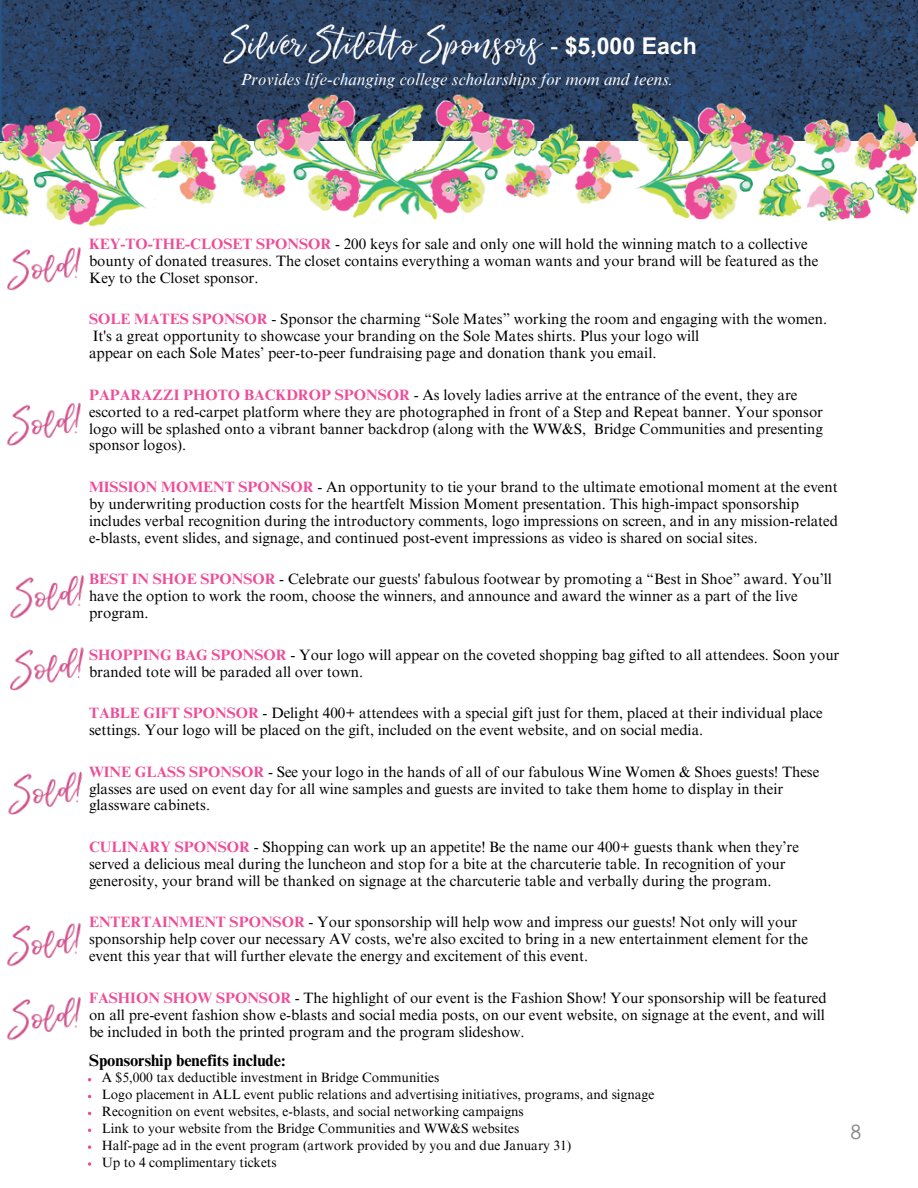
<style>
.page{position:relative;width:918px;height:1188px;background:#fff}
.page>*{position:absolute;margin:0;border:0;box-sizing:border-box;transform-origin:0 0}
.t1{font:700 23.1px "Arial MT Pro";color:#fff}
.t2{font:19.8px "TT Rounds Condensed";color:#888}
.t3{font:italic 16.5px "Times NRMT Pro";letter-spacing:.01em;color:#fff}
.t4{font:700 16.5px "Times NRMT Pro";color:#000}
.t5{font:15px/16.8px "Times NRMT Pro";color:#000}
.t6{font:13.5px "Times NRMT Pro";color:#000}
.s1{font-weight:400}
.s2{font-weight:700;color:#ed4d98}
</style>
<div class="page">
<img style="left:0;top:0;width:918px;height:141px">
<svg style="left:88px;top:1145px;width:3px;height:4px"></svg>
<svg style="left:88px;top:1162px;width:3px;height:4px"></svg>
<img style="left:0;top:74px;width:917px;height:153px">
<img style="left:215px;top:3px;width:337px;height:82px">
<img style="left:8px;top:771px;width:75px;height:44px">
<img style="left:7px;top:247px;width:74px;height:44px">
<img style="left:10px;top:647px;width:74px;height:44px">
<img style="left:7px;top:997px;width:74px;height:44px">
<img style="left:10px;top:575px;width:75px;height:44px">
<img style="left:7px;top:923px;width:74px;height:44px">
<img style="left:7px;top:402px;width:74px;height:44px">
<p class="t1" style="left:551px;top:38px;width:148px"><span class="s1">-</span> $5,000 Each</p>
<p class="t3" style="left:240px;top:73px;width:435px">Provides life-changing college scholarships for mom and teens.</p>
<h3 class="t5" style="left:89px;top:237px;width:731px"><span class="s2">KEY-TO-THE-CLOSET SPONSOR</span> - 200 keys for sale and only one will hold the winning match to a collective bounty of donated treasures. The closet contains everything a woman wants and your brand will be featured as the<br>Key to the Closet sponsor.</h3>
<h3 class="t5" style="left:89px;top:313px;width:740px"><span class="s2">SOLE MATES SPONSOR</span> - Sponsor the charming “Sole Mates” working the room and engaging with the women.<br>It's a great opportunity to showcase your branding on the Sole Mates shirts. Plus your logo will<br>appear on each Sole Mates’ peer-to-peer fundraising page and donation thank you email.</h3>
<h3 class="t5" style="left:89px;top:388px;width:736px"><span class="s2">PAPARAZZI PHOTO BACKDROP SPONSOR</span> - As lovely ladies arrive at the entrance of the event, they are escorted to a red-carpet platform where they are photographed in front of a Step and Repeat banner. Your sponsor logo will be splashed onto a vibrant banner backdrop (along with the WW&amp;S, Bridge Communities and presenting sponsor logos).</h3>
<h3 class="t5" style="left:89px;top:480px;width:751px"><span class="s2">MISSION MOMENT SPONSOR</span> - An opportunity to tie your brand to the ultimate emotional moment at the event by underwriting production costs for the heartfelt Mission Moment presentation. This high-impact sponsorship includes verbal recognition during the introductory comments, logo impressions on screen, and in any mission-related e-blasts, event slides, and signage, and continued post-event impressions as video is shared on social sites.</h3>
<h3 class="t5" style="left:89px;top:573px;width:744px"><span class="s2">BEST IN SHOE SPONSOR</span> - Celebrate our guests' fabulous footwear by promoting a “Best in Shoe” award. You’ll have the option to work the room, choose the winners, and announce and award the winner as a part of the live program.</h3>
<h3 class="t5" style="left:89px;top:648px;width:752px"><span class="s2">SHOPPING BAG SPONSOR</span> - Your logo will appear on the coveted shopping bag gifted to all attendees. Soon your branded tote will be paraded all over town.</h3>
<h3 class="t5" style="left:89px;top:706px;width:735px"><span class="s2">TABLE GIFT SPONSOR</span> - Delight 400+ attendees with a special gift just for them, placed at their individual place settings. Your logo will be placed on the gift, included on the event website, and on social media.</h3>
<h3 class="t5" style="left:89px;top:765px;width:732px"><span class="s2">WINE GLASS SPONSOR</span> - See your logo in the hands of all of our fabulous Wine Women &amp; Shoes guests! These glasses are used on event day for all wine samples and guests are invited to take them home to display in their glassware cabinets.</h3>
<h3 class="t5" style="left:89px;top:840px;width:711px"><span class="s2">CULINARY SPONSOR</span> - Shopping can work up an appetite! Be the name our 400+ guests thank when they’re served a delicious meal during the luncheon and stop for a bite at the charcuterie table. In recognition of your generosity, your brand will be thanked on signage at the charcuterie table and verbally during the program.</h3>
<p class="t5" style="left:89px;top:916px;width:721px"><span class="s2">ENTERTAINMENT SPONSOR</span> - Your sponsorship will help wow and impress our guests! Not only will your sponsorship help cover our necessary AV costs, we're also excited to bring in a new entertainment element for the event this year that will further elevate the energy and excitement of this event.</p>
<p class="t5" style="left:89px;top:991px;width:739px;text-align:justify"><span class="s2">FASHION SHOW SPONSOR</span> - The highlight of our event is the Fashion Show! Your sponsorship will be featured on all pre-event fashion show e-blasts and social media posts, on our event website, on signage at the event, and will be included in both the printed program and the program slideshow.</p>
<p class="t4" style="left:89px;top:1054px;width:198px">Sponsorship benefits include:</p>
<h1 class="t6" style="left:102px;top:1073px;width:339px">A $5,000 tax deductible investment in Bridge Communities</h1>
<h3 class="t6" style="left:102px;top:1090px;width:554px">Logo placement in ALL event public relations and advertising initiatives, programs, and signage</h3>
<p class="t6" style="left:102px;top:1107px;width:423px">Recognition on event websites, e-blasts, and social networking campaigns</p>
<p class="t6" style="left:102px;top:1123px;width:419px">Link to your website from the Bridge Communities and WW&amp;S websites</p>
<h3 class="t6" style="left:102px;top:1140px;width:471px">Half-page ad in the event program (artwork provided by you and due January 31)</h3>
<h3 class="t6" style="left:102px;top:1157px;width:176px">Up to 4 complimentary tickets</h3>
<p class="t2" style="left:850px;top:1120px;width:12px">8</p>
</div>
